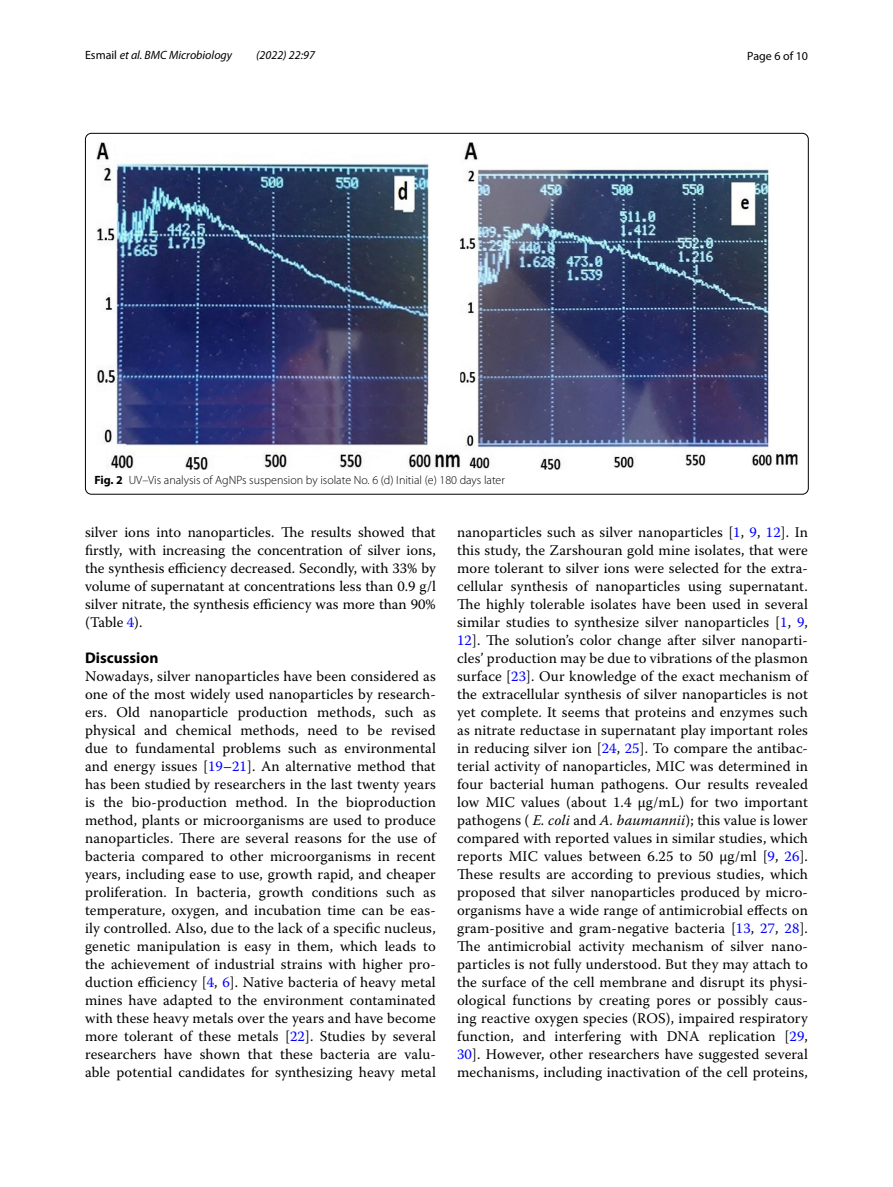
<style>
.page{position:relative;width:893px;height:1187px;background:#fff}
.page>*{position:absolute;margin:0;border:0;box-sizing:border-box;transform-origin:0 0}
.t1{font:700 15.45px "Myriad Pro";color:#000}
.t2{font:14.7px/18px "Warnock Pro";letter-spacing:.01em;color:#000;text-align:justify}
.t3{font:300 12px "Myriad Pro";color:#000}
.t4{font:italic 12px "Myriad Pro";color:#000}
.t5{font:12px "Myriad Pro";color:#000}
.s1{font-style:normal}
.s2{font-weight:700}
.s3{color:#00f}
.s4{font-style:italic}
</style>
<div class="page">
<img style="left:97px;top:142px;width:700px;height:327px">
<p class="t4" style="left:85px;top:48px;width:149px"><span class="s1">Esmail</span> et al. BMC Microbiology</p>
<p class="t4" style="left:256px;top:48px;width:60px">(2022) 22:97</p>
<p class="t5" style="left:747px;top:48px;width:62px">Page 6 of 10</p>
<p class="t3" style="left:94px;top:473px;width:412px"><span class="s2">Fig. 2</span> UV–Vis analysis of AgNPs suspension by isolate No. 6 (d) Initial (e) 180 days later</p>
<p class="t2" style="left:85px;top:522px;width:352px">silver ions into nanoparticles. The results showed that firstly, with increasing the concentration of silver ions, the synthesis efficiency decreased. Secondly, with 33% by volume of supernatant at concentrations less than 0.9 g/l silver nitrate, the synthesis efficiency was more than 90% (Table <span class="s3">4</span>).</p>
<p class="t1" style="left:85px;top:647px;width:75px">Discussion</p>
<p class="t2" style="left:85px;top:666px;width:352px">Nowadays, silver nanoparticles have been considered as one of the most widely used nanoparticles by research&shy;ers. Old nanoparticle production methods, such as physical and chemical methods, need to be revised due to fundamental problems such as environmental and energy issues [<span class="s3">19</span>–<span class="s3">21</span>]. An alternative method that has been studied by researchers in the last twenty years is the bio-production method. In the bioproduction method, plants or microorganisms are used to produce nanoparticles. There are several reasons for the use of bacteria compared to other microorganisms in recent years, including ease to use, growth rapid, and cheaper proliferation. In bacteria, growth conditions such as temperature, oxygen, and incubation time can be eas&shy;ily controlled. Also, due to the lack of a specific nucleus, genetic manipulation is easy in them, which leads to the achievement of industrial strains with higher pro&shy;duction efficiency [<span class="s3">4</span>, <span class="s3">6</span>]. Native bacteria of heavy metal mines have adapted to the environment contaminated with these heavy metals over the years and have become more tolerant of these metals [<span class="s3">22</span>]. Studies by several researchers have shown that these bacteria are valu&shy;able potential candidates for synthesizing heavy metal</p>
<p class="t2" style="left:457px;top:522px;width:352px">nanoparticles such as silver nanoparticles [<span class="s3">1</span>, <span class="s3">9</span>, <span class="s3">12</span>]. In this study, the Zarshouran gold mine isolates, that were more tolerant to silver ions were selected for the extra&shy;cellular synthesis of nanoparticles using supernatant.<br>The highly tolerable isolates have been used in several similar studies to synthesize silver nanoparticles [<span class="s3">1</span>, <span class="s3">9</span>, <span class="s3">12</span>]. The solution’s color change after silver nanoparti&shy;cles’ production may be due to vibrations of the plasmon surface [<span class="s3">23</span>]. Our knowledge of the exact mechanism of the extracellular synthesis of silver nanoparticles is not yet complete. It seems that proteins and enzymes such as nitrate reductase in supernatant play important roles in reducing silver ion [<span class="s3">24</span>, <span class="s3">25</span>]. To compare the antibac&shy;terial activity of nanoparticles, MIC was determined in four bacterial human pathogens. Our results revealed low MIC values (about 1.4 µg/mL) for two important pathogens ( <span class="s4">E. coli</span> and <span class="s4">A. baumannii</span>); this value is lower compared with reported values in similar studies, which reports MIC values between 6.25 to 50 µg/ml [<span class="s3">9</span>, <span class="s3">26</span>].<br>These results are according to previous studies, which proposed that silver nanoparticles produced by micro&shy;organisms have a wide range of antimicrobial effects on gram-positive and gram-negative bacteria [<span class="s3">13</span>, <span class="s3">27</span>, <span class="s3">28</span>].<br>The antimicrobial activity mechanism of silver nano&shy;particles is not fully understood. But they may attach to the surface of the cell membrane and disrupt its physi&shy;ological functions by creating pores or possibly caus&shy;ing reactive oxygen species (ROS), impaired respiratory function, and interfering with DNA replication [<span class="s3">29</span>, <span class="s3">30</span>]. However, other researchers have suggested several mechanisms, including inactivation of the cell proteins,</p>
</div>
